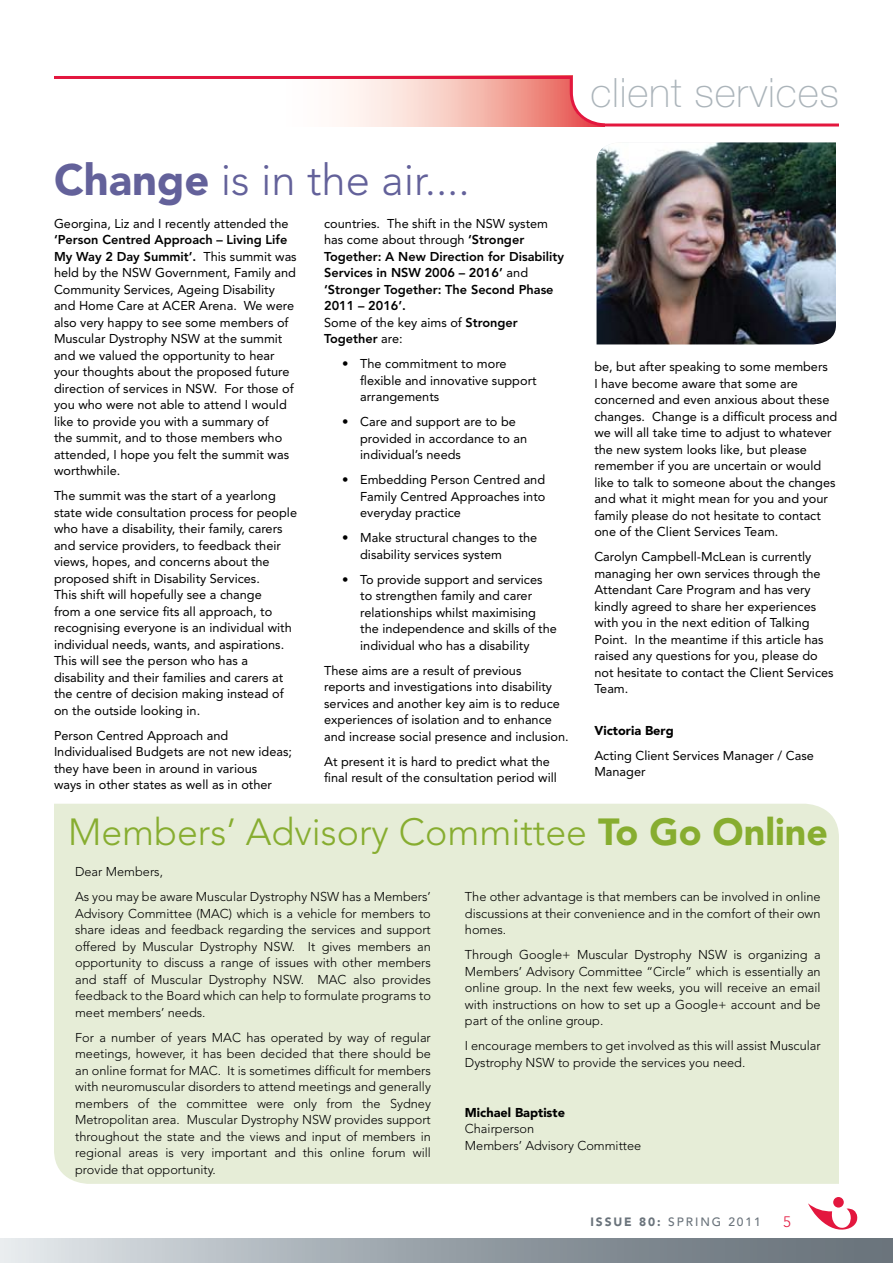
<style>
.page{position:relative;width:893px;height:1263px;background:#fff}
.page>*{position:absolute;margin:0;border:0;box-sizing:border-box;transform-origin:0 0}
.t1{font:300 43.5px "Avenir";color:#63619a}
.t2{font:100 40.5px "Helvetica Neue LT Std";letter-spacing:.02em;color:#abb4ba}
.t3{font:300 37.5px "Avenir";color:#87ad30}
.t4{font:300 15px "Avenir";color:#e3173e}
.t5{font:12.75px/16.5px "Avenir";color:#000}
.t6{font:300 12.75px/16.5px "Avenir";color:#000;text-align:justify}
.t7{font:800 12.75px/16.5px "Avenir";color:#000}
.t8{font:900 12.75px "Avenir";color:#000}
.t9{font:500 12px "Avenir";letter-spacing:.16em;color:#6a737b}
.s1{font-weight:900}
.s2{font-weight:800}
.s3{font-weight:400}
</style>
<div class="page">
<div style="left:833px;top:1197px;width:11px;height:10px;background:#e3173e;border-radius:50%"></div>
<svg style="left:808px;top:1203px;width:50px;height:27px"></svg>
<div style="left:0;top:1239px;width:893px;height:24px;background:linear-gradient(to right,#dce2e6,#5d6770)"></div>
<svg style="left:54px;top:75px;width:785px;height:52px"></svg>
<div style="left:54px;top:804px;width:785px;height:380px;background:#e6edd7"></div>
<img style="left:597px;top:142px;width:239px;height:202px">
<h1 class="t1" style="left:54px;top:154px;width:417px"><span class="s1">Change</span> is in the air....</h1>
<p class="t5" style="left:54px;top:215px;width:236px">Georgina, Liz and I recently attended the</p>
<p class="t5" style="left:54px;top:231px;width:244px"><span class="s2">‘Person Centred Approach – Living Life My Way 2 Day Summit’.</span> This summit was held by the NSW Government, Family and Community Services, Ageing Disability and Home Care at ACER Arena. We were also very happy to see some members of Muscular Dystrophy NSW at the summit and we valued the opportunity to hear your thoughts about the proposed future direction of services in NSW. For those of you who were not able to attend I would like to provide you with a summary of<br>the summit, and to those members who attended, I hope you felt the summit was worthwhile.</p>
<p class="t5" style="left:54px;top:487px;width:245px">The summit was the start of a yearlong state wide consultation process for people who have a disability, their family, carers and service providers, to feedback their views, hopes, and concerns about the proposed shift in Disability Services.<br>This shift will hopefully see a change<br>from a one service fits all approach, to recognising everyone is an individual with individual needs, wants, and aspirations.<br>This will see the person who has a disability and their families and carers at the centre of decision making instead of on the outside looking in.</p>
<p class="t5" style="left:54px;top:727px;width:240px">Person Centred Approach and Individualised Budgets are not new ideas; they have been in around in various<br>ways in other states as well as in other</p>
<p class="t7" style="left:324px;top:215px;width:241px"><span class="s3">countries. The shift in the NSW system has come about through</span> ‘Stronger<br>Together: A New Direction for Disability<br>Services in NSW 2006 – 2016’ <span class="s3">and </span>‘Stronger Together: The Second Phase<br>2011 – 2016’.<br><span class="s3">Some of the key aims of</span> Stronger<br>Together <span class="s3">are:</span></p>
<p class="t5" style="left:360px;top:355px;width:178px;text-indent:-18px">• The commitment to more flexible and innovative support arrangements</p>
<p class="t5" style="left:360px;top:413px;width:169px;text-indent:-18px">• Care and support are to be provided in accordance to an individual’s needs</p>
<p class="t5" style="left:360px;top:471px;width:187px;text-align:justify;text-indent:-18px">• Embedding Person Centred and Family Centred Approaches into everyday practice</p>
<p class="t5" style="left:360px;top:529px;width:179px;text-indent:-18px">• Make structural changes to the disability services system</p>
<p class="t5" style="left:360px;top:571px;width:198px;text-indent:-18px">• To provide support and services to strengthen family and carer relationships whilst maximising the independence and skills of the individual who has a disability</p>
<p class="t5" style="left:324px;top:662px;width:246px">These aims are a result of previous<br>reports and investigations into disability services and another key aim is to reduce experiences of isolation and to enhance and increase social presence and inclusion.</p>
<p class="t5" style="left:324px;top:753px;width:234px">At present it is hard to predict what the final result of the consultation period will</p>
<h2 class="t2" style="left:590px;top:70px;width:250px">client services</h2>
<p class="t5" style="left:594px;top:358px;width:245px">be, but after speaking to some members<br>I have become aware that some are concerned and even anxious about these changes. Change is a difficult process and we will all take time to adjust to whatever the new system looks like, but please remember if you are uncertain or would like to talk to someone about the changes and what it might mean for you and your family please do not hesitate to contact one of the Client Services Team.</p>
<p class="t5" style="left:594px;top:548px;width:241px">Carolyn Campbell-McLean is currently managing her own services through the Attendant Care Program and has very kindly agreed to share her experiences with you in the next edition of Talking Point. In the meantime if this article has raised any questions for you, please do not hesitate to contact the Client Services Team.</p>
<p class="t8" style="left:594px;top:722px;width:81px">Victoria Berg</p>
<p class="t5" style="left:594px;top:747px;width:221px">Acting Client Services Manager / Case<br>Manager</p>
<h3 class="t3" style="left:68px;top:810px;width:761px">Members’ Advisory Committee <span class="s1">To Go Online</span></h3>
<p class="t6" style="left:75px;top:859px;width:357px;line-height:25px">Dear Members,<br>As you may be aware Muscular Dystrophy NSW has a Members’</p>
<p class="t6" style="left:75px;top:905px;width:357px">Advisory Committee (MAC) which is a vehicle for members to share ideas and feedback regarding the services and support offered by Muscular Dystrophy NSW. It gives members an opportunity to discuss a range of issues with other members and staff of Muscular Dystrophy NSW. MAC also provides feedback to the Board which can help to formulate programs to meet members’ needs.</p>
<p class="t6" style="left:75px;top:1029px;width:357px">For a number of years MAC has operated by way of regular meetings, however, it has been decided that there should be an online format for MAC. It is sometimes difficult for members with neuromuscular disorders to attend meetings and generally members of the committee were only from the Sydney Metropolitan area. Muscular Dystrophy NSW provides support throughout the state and the views and input of members in regional areas is very important and this online forum will provide that opportunity.</p>
<p class="t6" style="left:465px;top:888px;width:357px">The other advantage is that members can be involved in online discussions at their convenience and in the comfort of their own homes.</p>
<p class="t6" style="left:465px;top:946px;width:357px">Through Google+ Muscular Dystrophy NSW is organizing a Members’ Advisory Committee “Circle” which is essentially an online group. In the next few weeks, you will receive an email with instructions on how to set up a Google+ account and be part of the online group.</p>
<p class="t6" style="left:465px;top:1037px;width:357px">I encourage members to get involved as this will assist Muscular<br>Dystrophy NSW to provide the services you need.</p>
<p class="t8" style="left:465px;top:1104px;width:102px">Michael Baptiste</p>
<p class="t6" style="left:465px;top:1120px;width:178px">Chairperson<br>Members’ Advisory Committee</p>
<p class="t9" style="left:590px;top:1214px;width:172px"><span class="s1">ISSUE 80:</span> SPRING 2011</p>
<p class="t4" style="left:783px;top:1213px;width:9px">5</p>
</div>
